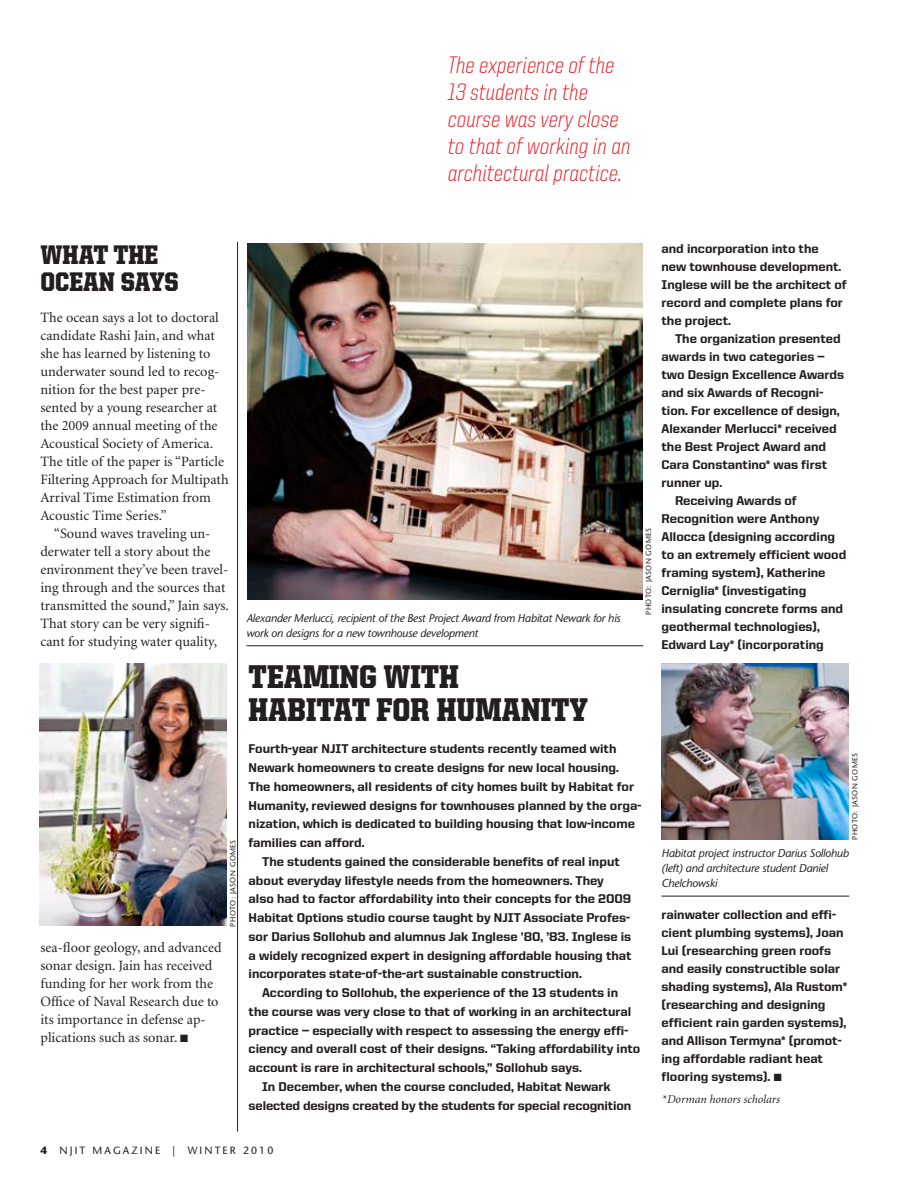
<style>
.page{position:relative;width:918px;height:1188px;background:#fff}
.page>*{position:absolute;margin:0;border:0;box-sizing:border-box;transform-origin:0 0}
.t1{font:900 33px/33px "United Serif Semi Cond";color:#231f20}
.t2{font:900 27px/27px "United Serif Semi Cond";color:#231f20}
.t3{font:300 24px/27px "United Italic Semi Cond";color:#ed1c24}
.t4{font:14.25px/18px "Minion";color:#231f20}
.t5{font:800 12.75px/18px "United Sans Reg";color:#231f20}
.t6{font:italic 12px "Minion";color:#231f20}
.t7{font:italic 11.25px/15px "Stone Sans";letter-spacing:-.02em;color:#231f20}
.t8{font:10.5px "Stone Sans";letter-spacing:.2em;color:#231f20}
.t9{font:7.5px "Stone Sans";letter-spacing:.05em;color:#231f20}
.s1{font-weight:700}
</style>
<div class="page">
<img style="left:39px;top:664px;width:188px;height:262px">
<hr style="left:237px;top:242px;width:1px;height:890px;background:#231f20">
<img style="left:662px;top:664px;width:187px;height:175px">
<hr style="left:662px;top:896px;width:187px;height:1px;background:#231f20">
<hr style="left:246px;top:646px;width:397px;height:1px;background:#231f20">
<img style="left:248px;top:243px;width:394px;height:357px">
<h3 class="t3" style="left:448px;top:51px;width:184px">The experience of the<br>13 students in the course was very close to that of working in an architectural practice.</h3>
<h2 class="t2" style="left:40px;top:240px;width:140px">WHAT THE<br>OCEAN SAYS</h2>
<p class="t4" style="left:40px;top:309px;width:190px">The ocean says a lot to doctoral candidate Rashi Jain, and what she has learned by listening to underwater sound led to recog&shy;nition for the best paper pre&shy;sented by a young researcher at the 2009 annual meeting of the<br>Acoustical Society of America.<br>The title of the paper is “Particle<br>Filtering Approach for Multipath<br>Arrival Time Estimation from<br>Acoustic Time Series.”</p>
<p class="t4" style="left:40px;top:525px;width:190px;text-indent:13px">“Sound waves traveling un&shy;derwater tell a story about the environment they’ve been travel&shy;ing through and the sources that transmitted the sound,” Jain says.<br>That story can be very signifi&shy;cant for studying water quality,</p>
<p class="t4" style="left:40px;top:939px;width:183px">sea-floor geology, and advanced sonar design. Jain has received funding for her work from the<br>Office of Naval Research due to its importance in defense ap&shy;plications such as sonar. ■</p>
<p class="t9" style="left:228px;top:927px;width:87px;rotate:-90deg">Photo: Jason Gomes</p>
<p class="t7" style="left:246px;top:611px;width:376px">Alexander Merlucci, recipient of the Best Project Award from Habitat Newark for his work on designs for a new townhouse development</p>
<p class="t9" style="left:644px;top:615px;width:87px;rotate:-90deg">Photo: Jason Gomes</p>
<h1 class="t1" style="left:249px;top:660px;width:341px">TEAMING WITH<br>HABITAT FOR HUMANITY</h1>
<p class="t5" style="left:249px;top:740px;width:369px">Fourth-year NJIT architecture students recently teamed with</p>
<p class="t5" style="left:249px;top:759px;width:372px">Newark homeowners to create designs for new local housing.</p>
<p class="t5" style="left:249px;top:777px;width:387px">The homeowners, all residents of city homes built by Habitat for</p>
<p class="t5" style="left:249px;top:796px;width:394px">Humanity, reviewed designs for townhouses planned by the orga-</p>
<p class="t5" style="left:249px;top:815px;width:388px">nization, which is dedicated to building housing that low-income</p>
<p class="t5" style="left:249px;top:834px;width:118px">families can afford.</p>
<p class="t5" style="left:262px;top:852px;width:359px">The students gained the considerable benefits of real input</p>
<p class="t5" style="left:249px;top:871px;width:357px">about everyday lifestyle needs from the homeowners. They</p>
<p class="t5" style="left:249px;top:890px;width:384px">also had to factor affordability into their concepts for the 2009</p>
<p class="t5" style="left:249px;top:909px;width:383px">Habitat Options studio course taught by NJIT Associate Profes-</p>
<p class="t5" style="left:249px;top:927px;width:384px">sor Darius Sollohub and alumnus Jak Inglese ’80, ’83. Inglese is</p>
<p class="t5" style="left:249px;top:946px;width:385px">a widely recognized expert in designing affordable housing that</p>
<p class="t5" style="left:249px;top:965px;width:335px">incorporates state-of-the-art sustainable construction.</p>
<p class="t5" style="left:262px;top:984px;width:358px">According to Sollohub, the experience of the 13 students in</p>
<p class="t5" style="left:249px;top:1002px;width:384px">the course was very close to that of working in an architectural</p>
<p class="t5" style="left:249px;top:1021px;width:381px">practice — especially with respect to assessing the energy effi-</p>
<p class="t5" style="left:249px;top:1040px;width:393px">ciency and overall cost of their designs. “Taking affordability into</p>
<p class="t5" style="left:249px;top:1059px;width:335px">account is rare in architectural schools,” Sollohub says.</p>
<p class="t5" style="left:262px;top:1077px;width:350px">In December, when the course concluded, Habitat Newark</p>
<p class="t5" style="left:249px;top:1096px;width:384px">selected designs created by the students for special recognition</p>
<p class="t5" style="left:662px;top:239px;width:187px">and incorporation into the new townhouse development.<br>Inglese will be the architect of record and complete plans for the project.</p>
<p class="t5" style="left:675px;top:329px;width:167px">The organization presented</p>
<p class="t5" style="left:662px;top:347px;width:165px">awards in two categories —</p>
<p class="t5" style="left:662px;top:365px;width:184px">two Design Excellence Awards</p>
<p class="t5" style="left:662px;top:383px;width:163px">and six Awards of Recogni-</p>
<p class="t5" style="left:662px;top:401px;width:180px">tion. For excellence of design,</p>
<p class="t5" style="left:662px;top:419px;width:177px">Alexander Merlucci* received</p>
<p class="t5" style="left:662px;top:437px;width:166px">the Best Project Award and</p>
<p class="t5" style="left:662px;top:455px;width:167px">Cara Constantino* was first</p>
<p class="t5" style="left:662px;top:473px;width:62px">runner up.</p>
<p class="t5" style="left:675px;top:491px;width:123px">Receiving Awards of</p>
<p class="t5" style="left:662px;top:509px;width:159px">Recognition were Anthony</p>
<p class="t5" style="left:662px;top:527px;width:175px">Allocca (designing according</p>
<p class="t5" style="left:662px;top:545px;width:186px">to an extremely efficient wood</p>
<p class="t5" style="left:662px;top:563px;width:166px">framing system), Katherine</p>
<p class="t5" style="left:662px;top:581px;width:146px">Cerniglia* (investigating</p>
<p class="t5" style="left:662px;top:599px;width:183px">insulating concrete forms and</p>
<p class="t5" style="left:662px;top:617px;width:160px">geothermal technologies),</p>
<p class="t5" style="left:662px;top:635px;width:164px">Edward Lay* (incorporating</p>
<p class="t9" style="left:850px;top:840px;width:87px;rotate:-90deg">Photo: Jason Gomes</p>
<p class="t7" style="left:662px;top:846px;width:189px">Habitat project instructor Darius Sollohub (left) and architecture student Daniel<br>Chelchowski</p>
<p class="t5" style="left:662px;top:905px;width:187px">rainwater collection and effi&shy;cient plumbing systems), Joan<br>Lui (researching green roofs and easily constructible solar shading systems), Ala Rustom* (researching and designing efficient rain garden systems), and Allison Termyna* (promot&shy;ing affordable radiant heat flooring systems). ■</p>
<p class="t6" style="left:662px;top:1093px;width:120px">*Dorman honors scholars</p>
<p class="t8" style="left:40px;top:1144px;width:234px"><span class="s1">4</span> NJIT MAGAZINE | WINTER 2010</p>
</div>
